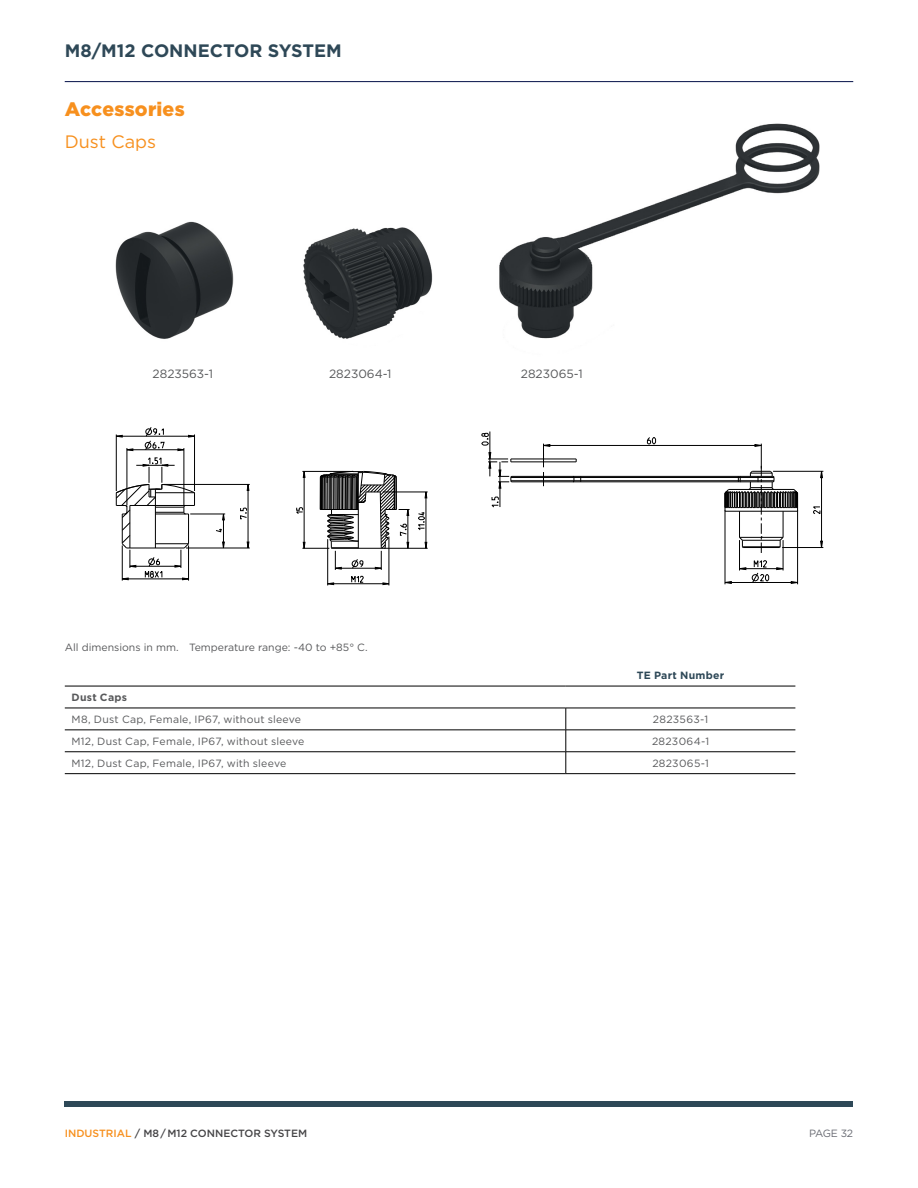
<style>
.page{position:relative;width:918px;height:1188px;background:#fff}
.page>*{position:absolute;margin:0;border:0;box-sizing:border-box;transform-origin:0 0}
.t1{font:900 19.5px "Gotham";letter-spacing:.01em;color:#f7901e}
.t2{font:700 18px "Gotham";color:#2e4857}
.t3{font:18px "Gotham";color:#f7901e}
.t4{font:12px "Gotham";color:#58595b}
.t5{font:10.5px "Gotham";letter-spacing:.015em;color:#58595b}
.t6{font:500 10.5px "Gotham";color:#464547}
.t7{font:700 10.5px "Gotham";letter-spacing:.03em;color:#2e4857}
.t8{font:700 10.5px "Gotham";letter-spacing:.03em;color:#58595b}
.t9{font:10.5px "Gotham";color:#696b73}
.s1{color:#f7901e}
</style>
<div class="page">
<hr style="left:65px;top:81px;width:788px;height:1px;background:#1e295b">
<div style="left:65px;top:1101px;width:788px;height:6px;background:#2e4857"></div>
<hr style="left:65px;top:708px;width:501px;height:1px;background:#000">
<hr style="left:566px;top:708px;width:229px;height:1px;background:#000">
<hr style="left:65px;top:730px;width:501px;height:1px;background:#000">
<hr style="left:566px;top:730px;width:229px;height:1px;background:#000">
<hr style="left:65px;top:752px;width:501px;height:1px;background:#000">
<hr style="left:566px;top:752px;width:229px;height:1px;background:#000">
<svg style="left:566px;top:708px;width:1px;height:65px"></svg>
<hr style="left:65px;top:773px;width:501px;height:1px;background:#000">
<hr style="left:566px;top:773px;width:229px;height:1px;background:#000">
<hr style="left:65px;top:686px;width:501px;height:1px;background:#000">
<hr style="left:566px;top:686px;width:229px;height:1px;background:#000">
<img style="left:303px;top:227px;width:130px;height:112px">
<img style="left:115px;top:221px;width:119px;height:118px">
<svg style="left:240px;top:507px;width:7px;height:12px"></svg>
<svg style="left:246px;top:541px;width:4px;height:7px"></svg>
<svg style="left:246px;top:485px;width:4px;height:6px"></svg>
<svg style="left:216px;top:528px;width:6px;height:5px"></svg>
<svg style="left:222px;top:541px;width:3px;height:7px"></svg>
<svg style="left:222px;top:513px;width:3px;height:8px"></svg>
<hr style="left:122px;top:545px;width:1px;height:36px;background:#000">
<hr style="left:186px;top:548px;width:64px;height:1px;background:#000">
<hr style="left:190px;top:514px;width:35px;height:1px;background:#000">
<svg style="left:115px;top:427px;width:80px;height:153px"></svg>
<hr style="left:184px;top:448px;width:1px;height:57px;background:#000">
<hr style="left:188px;top:545px;width:1px;height:36px;background:#000">
<hr style="left:164px;top:484px;width:86px;height:1px;background:#000">
<hr style="left:194px;top:435px;width:1px;height:56px;background:#000">
<hr style="left:223px;top:514px;width:1px;height:34px;background:#000">
<hr style="left:248px;top:484px;width:1px;height:64px;background:#000">
<hr style="left:136px;top:465px;width:39px;height:1px;background:#000">
<hr style="left:127px;top:449px;width:57px;height:1px;background:#000">
<hr style="left:116px;top:436px;width:79px;height:1px;background:#000">
<hr style="left:512px;top:481px;width:261px;height:1px;background:#000">
<hr style="left:511px;top:480px;width:263px;height:1px;background:#000">
<hr style="left:511px;top:477px;width:263px;height:1px;background:#000">
<hr style="left:512px;top:476px;width:261px;height:1px;background:#000">
<hr style="left:511px;top:462px;width:65px;height:1px;background:#000">
<hr style="left:511px;top:459px;width:65px;height:1px;background:#000">
<svg style="left:573px;top:476px;width:8px;height:6px"></svg>
<svg style="left:491px;top:496px;width:8px;height:12px"></svg>
<svg style="left:647px;top:437px;width:9px;height:8px"></svg>
<svg style="left:813px;top:506px;width:8px;height:8px"></svg>
<svg style="left:820px;top:472px;width:3px;height:6px"></svg>
<svg style="left:820px;top:541px;width:3px;height:6px"></svg>
<svg style="left:481px;top:433px;width:8px;height:13px"></svg>
<hr style="left:490px;top:432px;width:1px;height:44px;background:#000">
<hr style="left:500px;top:462px;width:1px;height:45px;background:#000">
<hr style="left:782px;top:547px;width:41px;height:1px;background:#000">
<hr style="left:773px;top:471px;width:50px;height:1px;background:#000">
<svg style="left:488px;top:452px;width:25px;height:36px"></svg>
<hr style="left:544px;top:445px;width:217px;height:1px;background:#000">
<hr style="left:821px;top:471px;width:1px;height:77px;background:#000">
<svg style="left:543px;top:444px;width:7px;height:42px"></svg>
<svg style="left:724px;top:444px;width:75px;height:140px"></svg>
<svg style="left:418px;top:512px;width:7px;height:19px"></svg>
<hr style="left:384px;top:548px;width:44px;height:1px;background:#000">
<svg style="left:296px;top:470px;width:114px;height:115px"></svg>
<hr style="left:383px;top:492px;width:45px;height:1px;background:#000">
<hr style="left:389px;top:537px;width:1px;height:48px;background:#000">
<hr style="left:302px;top:471px;width:48px;height:1px;background:#000">
<hr style="left:408px;top:509px;width:1px;height:39px;background:#000">
<hr style="left:426px;top:492px;width:1px;height:56px;background:#000">
<img style="left:499px;top:123px;width:321px;height:216px">
<h2 class="t2" style="left:65px;top:39px;width:279px">M8/M12 CONNECTOR SYSTEM</h2>
<h1 class="t1" style="left:65px;top:96px;width:121px">Accessories</h1>
<h2 class="t3" style="left:65px;top:130px;width:93px">Dust Caps</h2>
<p class="t4" style="left:153px;top:366px;width:62px">2823563-1</p>
<p class="t4" style="left:329px;top:366px;width:64px">2823064-1</p>
<p class="t4" style="left:521px;top:366px;width:63px">2823065-1</p>
<p class="t5" style="left:65px;top:641px;width:304px">All dimensions in mm. Temperature range: -40 to +85° C.</p>
<p class="t7" style="left:637px;top:669px;width:89px">TE Part Number</p>
<p class="t8" style="left:72px;top:691px;width:57px">Dust Caps</p>
<p class="t5" style="left:72px;top:713px;width:231px">M8, Dust Cap, Female, IP67, without sleeve</p>
<p class="t5" style="left:653px;top:713px;width:57px">2823563-1</p>
<p class="t5" style="left:72px;top:735px;width:234px">M12, Dust Cap, Female, IP67, without sleeve</p>
<p class="t5" style="left:652px;top:735px;width:59px">2823064-1</p>
<p class="t5" style="left:72px;top:756px;width:216px">M12, Dust Cap, Female, IP67, with sleeve</p>
<p class="t5" style="left:652px;top:756px;width:58px">2823065-1</p>
<p class="t6" style="left:65px;top:1126px;width:244px"><span class="s1">INDUSTRIAL</span> / M8 / M12 CONNECTOR SYSTEM</p>
<p class="t9" style="left:809px;top:1127px;width:46px">PAGE 32</p>
</div>
